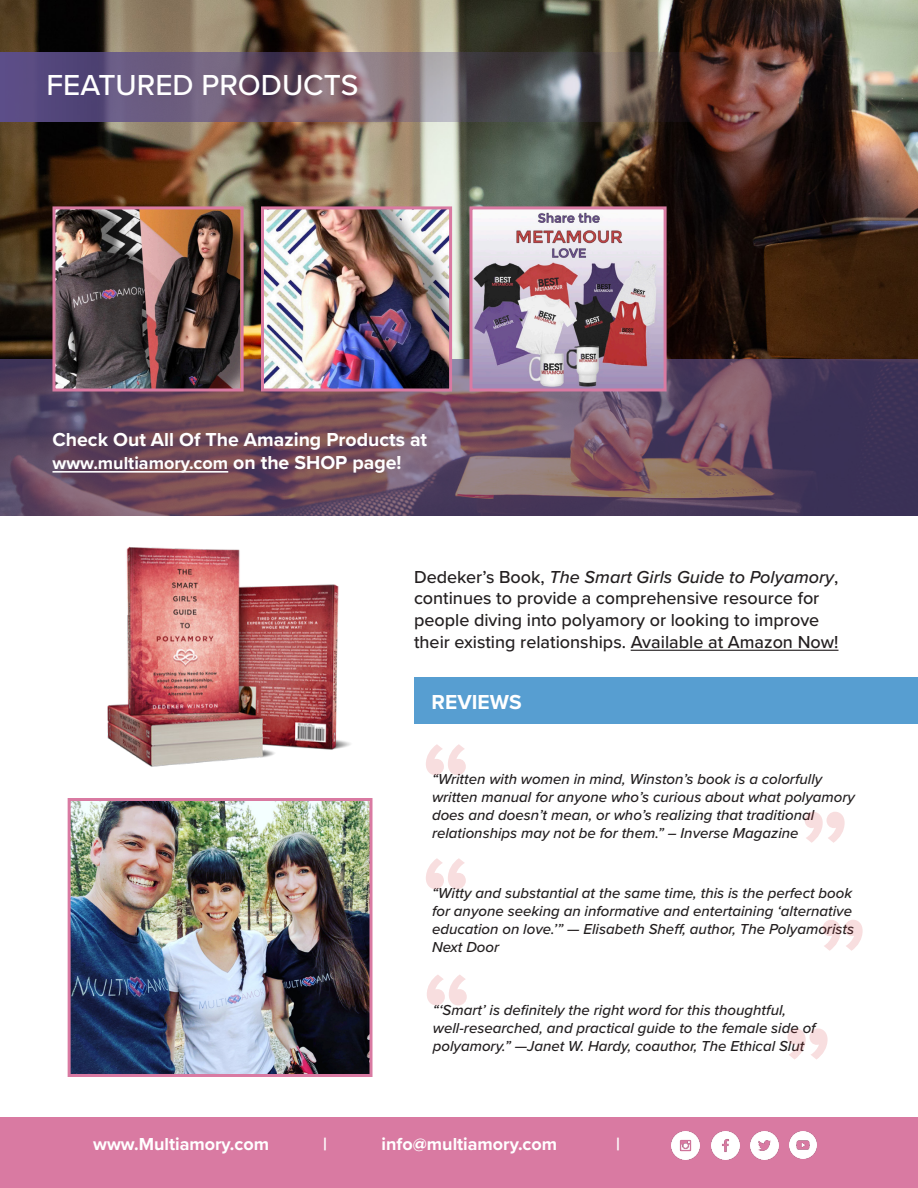
<style>
.page{position:relative;width:918px;height:1188px;background:#fff}
.page>*{position:absolute;margin:0;border:0;box-sizing:border-box;transform-origin:0 0}
.t1{font:700 108px "Proxima Nova";color:#d1232a}
.t2{font:500 30px "Proxima Nova";color:#fff}
.t3{font:700 21px "Proxima Nova";color:#fff}
.t4{font:700 19.5px "Proxima Nova";color:#fff}
.t5{font:500 18px/21.6px "Proxima Nova";color:#231f20}
.t6{font:700 18px "Proxima Nova";color:#fff}
.t7{font:italic 500 15px/18px "Proxima Nova";color:#231f20}
.s1{font-size:19.5px}
.s2{font-style:italic}
</style>
<div class="page">
<img style="left:0;top:0;width:918px;height:516px">
<img style="left:1px;top:52px;width:916px;height:70px">
<svg style="left:1px;top:359px;width:917px;height:157px;background:#664b5f"></svg>
<img style="left:56px;top:210px;width:184px;height:178px">
<div style="left:52px;top:206px;width:192px;height:186px;border:3px solid #d97aa2"></div>
<img style="left:265px;top:210px;width:183px;height:178px">
<div style="left:261px;top:206px;width:191px;height:186px;border:3px solid #d97aa2"></div>
<img style="left:474px;top:210px;width:189px;height:178px">
<div style="left:470px;top:206px;width:197px;height:186px;border:3px solid #d97aa2"></div>
<hr style="left:52px;top:471px;width:176px;height:2px;background:#fff">
<img style="left:107px;top:546px;width:244px;height:221px">
<hr style="left:631px;top:650px;width:207px;height:1px;background:#231f20">
<div style="left:414px;top:677px;width:504px;height:47px;background:#579ed1"></div>
<div style="left:0;top:1117px;width:918px;height:71px;background:#d97aa2"></div>
<img style="left:72px;top:802px;width:297px;height:271px">
<div style="left:68px;top:798px;width:305px;height:279px;border:3px solid #d97aa2"></div>
<img style="left:711px;top:1132px;width:28px;height:28px">
<img style="left:671px;top:1132px;width:28px;height:28px">
<img style="left:751px;top:1132px;width:28px;height:28px">
<img style="left:789px;top:1132px;width:27px;height:27px">
<p class="t2" style="left:46px;top:63px;width:313px">FEATURED PRODUCTS</p>
<p class="t4" style="left:52px;top:425px;width:376px">Check Out All Of The Amazing Products at</p>
<p class="t6" style="left:52px;top:450px;width:351px">www.multiamory.com <span class="s1">on the SHOP page!</span></p>
<p class="t5" style="left:414px;top:565px;width:426px">Dedeker’s Book, <span class="s2">The Smart Girls Guide to Polyamory</span>, continues to provide a comprehensive resource for people diving into polyamory or looking to improve their existing relationships. Available at Amazon Now!</p>
<p class="t3" style="left:432px;top:686px;width:91px">REVIEWS</p>
<h1 class="t1" style="left:422px;top:701px;width:51px">“</h1>
<p class="t7" style="left:432px;top:769px;width:424px">“Written with women in mind, Winston’s book is a colorfully written manual for anyone who’s curious about what polyamory does and doesn’t mean, or who’s realizing that traditional</p>
<h1 class="t1" style="left:800px;top:768px;width:51px">”</h1>
<p class="t7" style="left:432px;top:823px;width:368px">relationships may not be for them.” ― Inverse Magazine</p>
<h1 class="t1" style="left:422px;top:815px;width:51px">“</h1>
<p class="t7" style="left:432px;top:883px;width:422px">“Witty and substantial at the same time, this is the perfect book</p>
<p class="t7" style="left:432px;top:901px;width:424px">for anyone seeking an informative and entertaining ‘alternative education on love.’” — Elisabeth Sheff, author, The Polyamorists</p>
<h1 class="t1" style="left:818px;top:876px;width:51px">”</h1>
<p class="t7" style="left:432px;top:937px;width:69px">Next Door</p>
<h1 class="t1" style="left:422px;top:931px;width:51px">“</h1>
<p class="t7" style="left:433px;top:1037px;width:373px">polyamory.” —Janet W. Hardy, coauthor, The Ethical Slut</p>
<p class="t7" style="left:433px;top:1001px;width:355px">“‘Smart’ is definitely the right word for this thoughtful,</p>
<p class="t7" style="left:433px;top:1019px;width:384px">well-researched, and practical guide to the female side of</p>
<h1 class="t1" style="left:782px;top:985px;width:51px">”</h1>
<p class="t6" style="left:93px;top:1130px;width:177px">www.Multiamory.com</p>
<p class="t6" style="left:323px;top:1130px;width:5px">|</p>
<p class="t6" style="left:382px;top:1130px;width:177px">info@multiamory.com</p>
<p class="t6" style="left:616px;top:1130px;width:5px">|</p>
</div>
